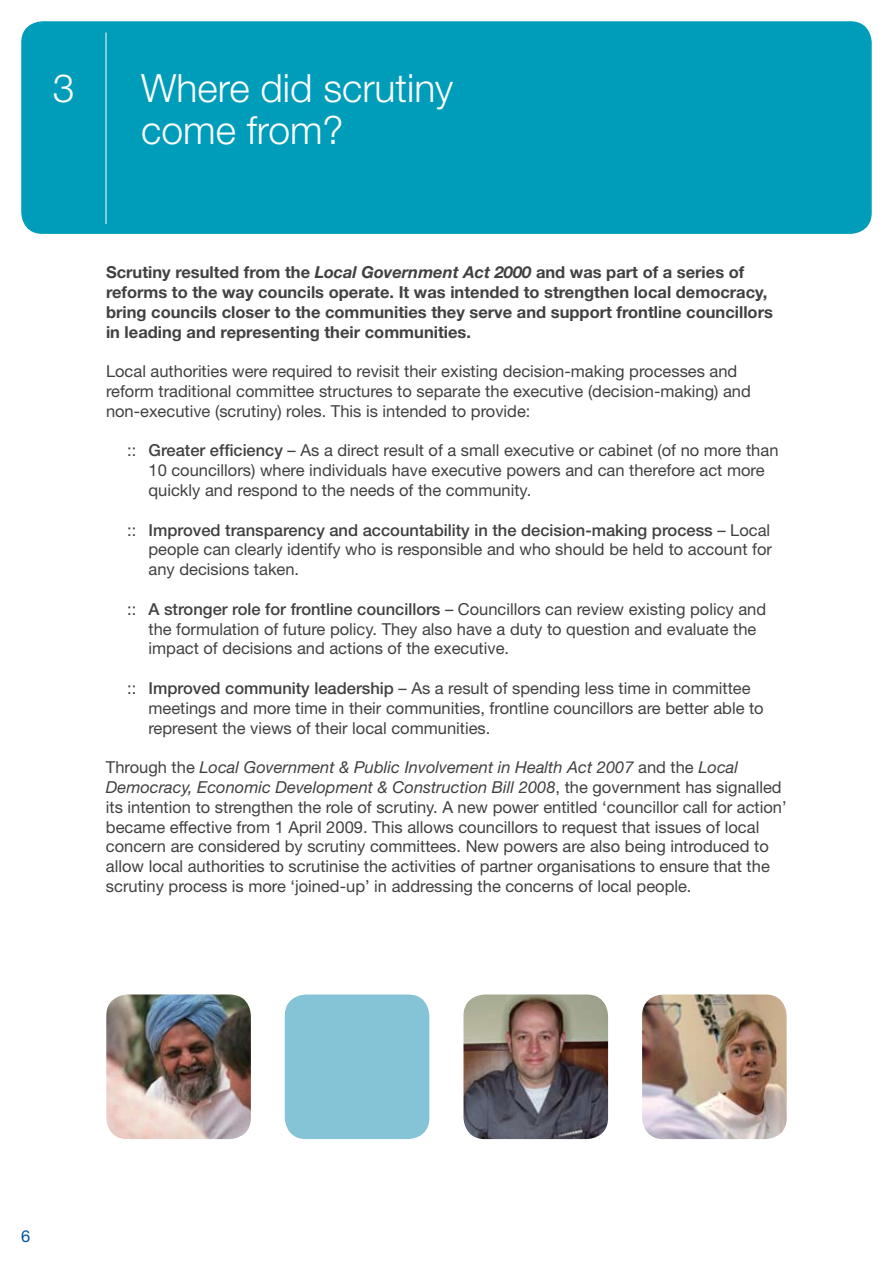
<style>
.page{position:relative;width:893px;height:1263px;background:#fff}
.page>*{position:absolute;margin:0;border:0;box-sizing:border-box;transform-origin:0 0}
.t1{font:300 39px/42px "Helvetica Neue";color:#fff}
.t2{font:16.5px/19.8px "Helvetica Neue";color:#414142}
.t3{font:700 16.5px/19.8px "Helvetica Neue";color:#414142}
.t4{font:16.5px "Helvetica Neue";color:#0055a4}
.s1{font-style:italic}
.s2{font-weight:500}
</style>
<div class="page">
<div style="left:21px;top:21px;width:851px;height:213px;background:#009dba;border-radius:21px"></div>
<hr style="left:106px;top:33px;width:1px;height:191px;background:#fff">
<img style="left:106px;top:994px;width:145px;height:145px">
<img style="left:463px;top:994px;width:145px;height:145px">
<img style="left:642px;top:994px;width:145px;height:145px">
<div style="left:285px;top:994px;width:144px;height:145px;background:#84c4d6;border-radius:21px"></div>
<h1 class="t1" style="left:53px;top:66px;width:23px">3</h1>
<h1 class="t1" style="left:141px;top:66px;width:314px">Where did scrutiny come from?</h1>
<p class="t3" style="left:106px;top:262px;width:668px">Scrutiny resulted from the <span class="s1">Local Government Act 2000</span> and was part of a series of reforms to the way councils operate. It was intended to strengthen local democracy, bring councils closer to the communities they serve and support frontline councillors in leading and representing their communities.</p>
<p class="t2" style="left:106px;top:361px;width:646px">Local authorities were required to revisit their existing decision-making processes and reform traditional committee structures to separate the executive (decision-making) and non-executive (scrutiny) roles. This is intended to provide:</p>
<p class="t2" style="left:148px;top:440px;width:631px;text-indent:-21px">:: <span class="s2">Greater efficiency</span> – As a direct result of a small executive or cabinet (of no more than<br>10 councillors) where individuals have executive powers and can therefore act more quickly and respond to the needs of the community.</p>
<p class="t2" style="left:148px;top:519px;width:625px;text-align:justify;text-indent:-21px">:: <span class="s2">Improved transparency and accountability in the decision-making process</span> – Local people can clearly identify who is responsible and who should be held to account for any decisions taken.</p>
<p class="t2" style="left:148px;top:599px;width:619px;text-indent:-21px">:: <span class="s2">A stronger role for frontline councillors</span> – Councillors can review existing policy and the formulation of future policy. They also have a duty to question and evaluate the impact of decisions and actions of the executive.</p>
<p class="t2" style="left:148px;top:678px;width:617px;text-indent:-21px">:: <span class="s2">Improved community leadership</span> – As a result of spending less time in committee meetings and more time in their communities, frontline councillors are better able to represent the views of their local communities.</p>
<p class="t2" style="left:106px;top:757px;width:682px">Through the <span class="s1">Local Government &amp; Public Involvement in Health Act 2007</span> and the <span class="s1">Local Democracy, Economic Development &amp; Construction Bill 2008</span>, the government has signalled its intention to strengthen the role of scrutiny. A new power entitled ‘councillor call for action’ became effective from 1 April 2009. This allows councillors to request that issues of local concern are considered by scrutiny committees. New powers are also being introduced to allow local authorities to scrutinise the activities of partner organisations to ensure that the scrutiny process is more ‘joined-up’ in addressing the concerns of local people.</p>
<p class="t4" style="left:21px;top:1226px;width:11px">6</p>
</div>
